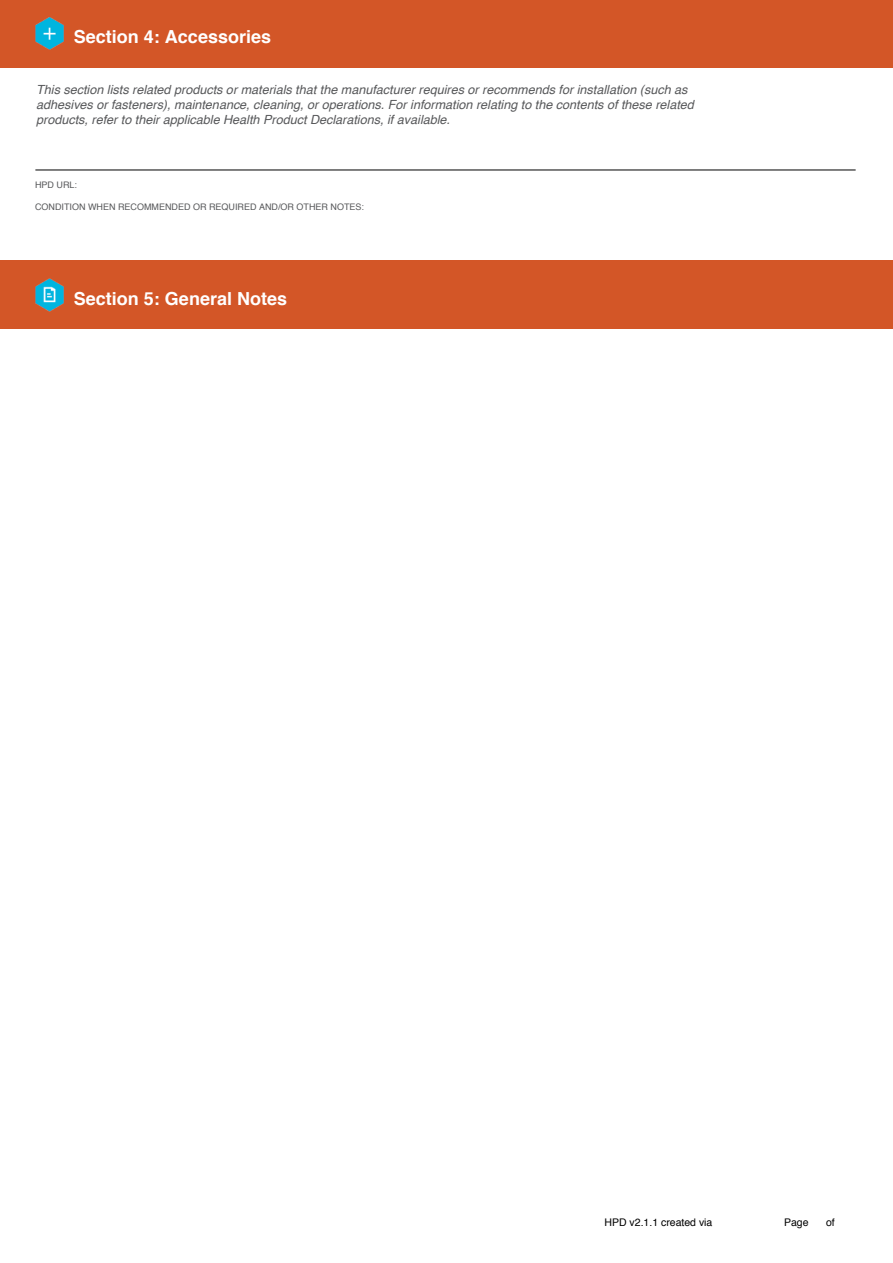
<style>
.page{position:relative;width:893px;height:1263px;background:#fff}
.page>*{position:absolute;margin:0;border:0;box-sizing:border-box;transform-origin:0 0}
.t1{font:700 18px "Helvetica";color:#fff}
.t2{font:italic 12.6px/15.1px "Helvetica";color:#57585a}
.t3{font:10.5px "Helvetica";color:#000}
.t4{font:9px "Helvetica";color:#57585a}
</style>
<div class="page">
<div style="left:0;top:0;width:892px;height:67px;background:#d35627"></div>
<img style="left:35px;top:17px;width:28px;height:32px">
<div style="left:0;top:261px;width:892px;height:68px;background:#d35627"></div>
<img style="left:35px;top:279px;width:28px;height:32px">
<hr style="left:35px;top:170px;width:821px;height:1px;background:#000">
<h1 class="t1" style="left:74px;top:22px;width:199px">Section 4: Accessories</h1>
<p class="t2" style="left:36px;top:82px;width:659px">This section lists related products or materials that the manufacturer requires or recommends for installation (such as adhesives or fasteners), maintenance, cleaning, or operations. For information relating to the contents of these related products, refer to their applicable Health Product Declarations, if available.</p>
<p class="t4" style="left:35px;top:178px;width:44px">HPD URL:</p>
<p class="t4" style="left:35px;top:200px;width:331px">CONDITION WHEN RECOMMENDED OR REQUIRED AND/OR OTHER NOTES:</p>
<h1 class="t1" style="left:74px;top:284px;width:215px">Section 5: General Notes</h1>
<p class="t3" style="left:604px;top:1214px;width:109px">HPD v2.1.1 created via</p>
<p class="t3" style="left:784px;top:1214px;width:26px">Page</p>
<p class="t3" style="left:826px;top:1214px;width:10px">of</p>
</div>
